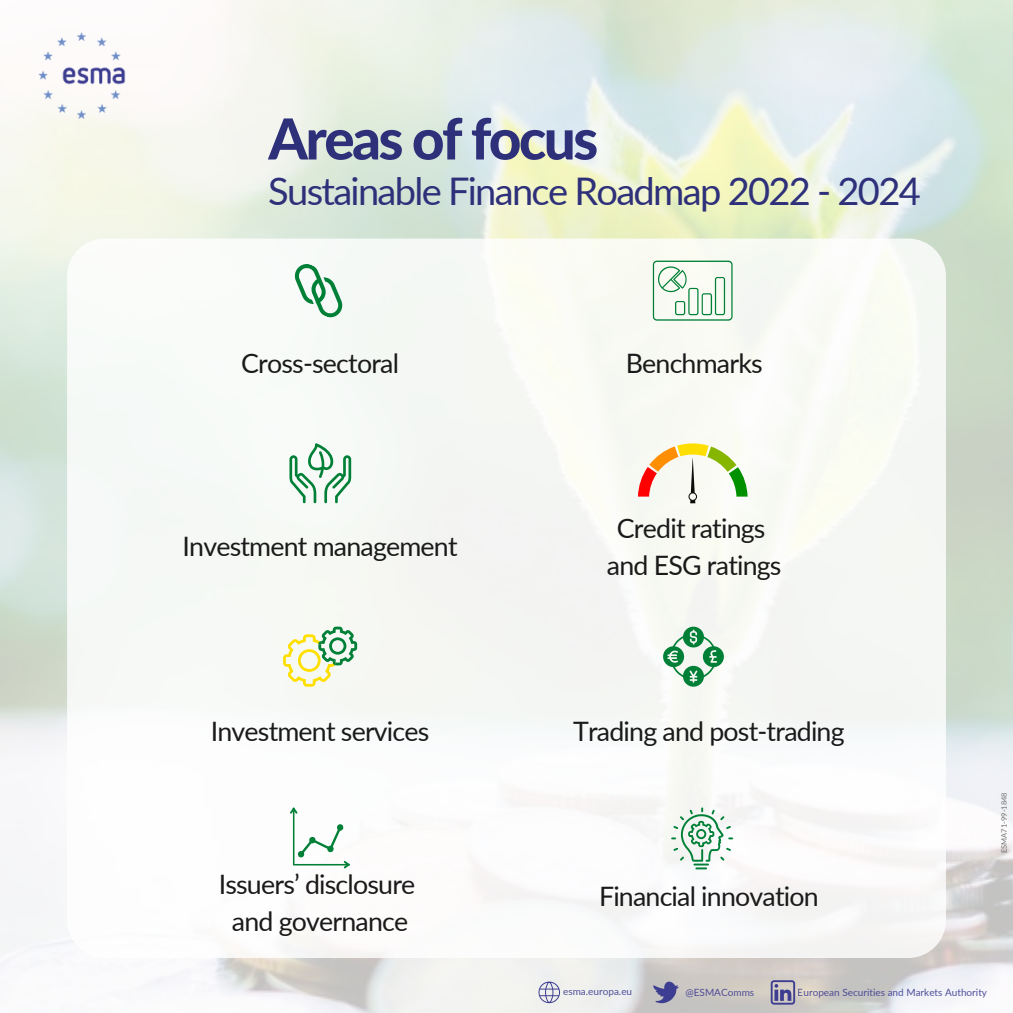
<style>
.page{position:relative;width:1013px;height:1013px;background:#fff}
.page>*{position:absolute;margin:0;border:0;box-sizing:border-box;transform-origin:0 0}
.t1{font:800 56.5px "Lato";letter-spacing:-.045em;color:#2e307a}
.t2{font:38px "Lato";letter-spacing:-.045em;color:#2e307a}
.t3{font:26.75px "Lato";letter-spacing:-.03em;color:#1a1a1a}
.t4{font:10px "Lato";color:#3d3d91}
.t5{font:7.5px "Lato";color:#737373}
</style>
<div class="page">
<img style="left:39px;top:32px;width:90px;height:87px">
<svg style="left:770px;top:980px;width:25px;height:24px"></svg>
<svg style="left:538px;top:981px;width:22px;height:22px"></svg>
<svg style="left:653px;top:981px;width:25px;height:22px"></svg>
<div style="left:67px;top:238px;width:879px;height:720px;background:#f7f9f6;border-radius:37px"></div>
<svg style="left:671px;top:807px;width:62px;height:62px"></svg>
<svg style="left:653px;top:260px;width:79px;height:60px"></svg>
<svg style="left:638px;top:443px;width:109px;height:60px"></svg>
<svg style="left:290px;top:807px;width:60px;height:61px"></svg>
<svg style="left:289px;top:443px;width:62px;height:60px"></svg>
<svg style="left:283px;top:626px;width:74px;height:60px"></svg>
<svg style="left:294px;top:264px;width:49px;height:54px"></svg>
<svg style="left:663px;top:626px;width:61px;height:60px"></svg>
<p class="t1" style="left:268px;top:104px;width:331px">Areas of focus</p>
<p class="t2" style="left:268px;top:168px;width:654px">Sustainable Finance Roadmap 2022 - 2024</p>
<p class="t3" style="left:241px;top:346px;width:159px">Cross-sectoral</p>
<p class="t3" style="left:625px;top:346px;width:138px">Benchmarks</p>
<p class="t3" style="left:182px;top:530px;width:276px">Investment management</p>
<p class="t3" style="left:211px;top:714px;width:220px">Investment services</p>
<p class="t3" style="left:219px;top:867px;width:198px">Issuers’ disclosure</p>
<p class="t3" style="left:232px;top:904px;width:178px">and governance</p>
<p class="t3" style="left:617px;top:511px;width:150px">Credit ratings</p>
<p class="t3" style="left:607px;top:548px;width:176px">and ESG ratings</p>
<p class="t3" style="left:573px;top:714px;width:273px">Trading and post-trading</p>
<p class="t3" style="left:599px;top:879px;width:221px">Financial innovation</p>
<p class="t5" style="left:999px;top:853px;width:62px;rotate:-90deg">ESMA71-99-1848</p>
<p class="t4" style="left:563px;top:985px;width:71px">esma.europa.eu</p>
<p class="t4" style="left:685px;top:986px;width:70px">@ESMAComms</p>
<p class="t4" style="left:797px;top:986px;width:191px">European Securities and Markets Authority</p>
</div>
